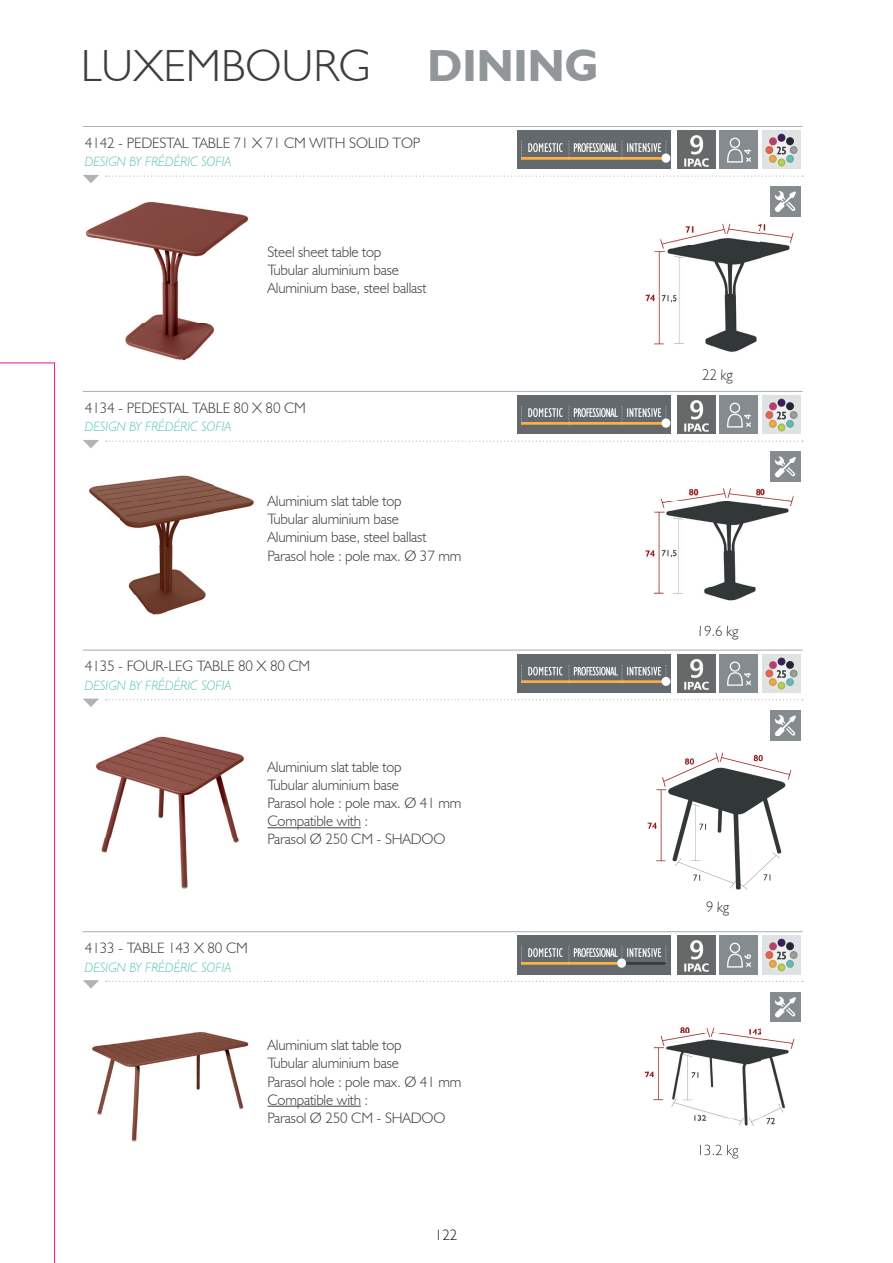
<style>
.page{position:relative;width:893px;height:1263px;background:#fff}
.page>*{position:absolute;margin:0;border:0;box-sizing:border-box;transform-origin:0 0}
.t1{font:300 45px "Humanist 521 BT";color:#3e3e3f}
.t2{font:700 45px "Humanist 521 BT";color:#919699}
.t3{font:300 15px/18px "Humanist 521 BT";letter-spacing:-.01em;color:#3e3e3f}
.t4{font:300 15px "Humanist 521 BT";color:#231f20}
.t5{font:italic 300 13.5px "Humanist 521 BT";color:#5fc5ba}
</style>
<div class="page">
<svg style="left:106px;top:981px;width:697px;height:1px"></svg>
<hr style="left:83px;top:931px;width:720px;height:1px;background:#b2b3b7">
<img style="left:92px;top:1031px;width:157px;height:111px">
<hr style="left:267px;top:1106px;width:94px;height:1px;background:#3e3e3f">
<img style="left:518px;top:936px;width:153px;height:38px">
<img style="left:677px;top:936px;width:38px;height:38px">
<img style="left:720px;top:936px;width:38px;height:38px">
<img style="left:762px;top:936px;width:38px;height:38px">
<img style="left:644px;top:992px;width:157px;height:167px">
<img style="left:700px;top:1145px;width:38px;height:13px">
<img style="left:771px;top:992px;width:29px;height:30px">
<svg style="left:83px;top:980px;width:16px;height:8px"></svg>
<svg style="left:106px;top:699px;width:697px;height:1px"></svg>
<hr style="left:83px;top:649px;width:720px;height:2px;background:#b2b3b7">
<img style="left:95px;top:736px;width:149px;height:153px">
<hr style="left:267px;top:827px;width:94px;height:1px;background:#3e3e3f">
<img style="left:771px;top:710px;width:29px;height:26px">
<img style="left:518px;top:654px;width:153px;height:39px">
<img style="left:677px;top:654px;width:38px;height:39px">
<img style="left:720px;top:654px;width:38px;height:39px">
<img style="left:762px;top:654px;width:38px;height:39px">
<img style="left:647px;top:736px;width:154px;height:170px">
<img style="left:706px;top:901px;width:23px;height:5px">
<svg style="left:83px;top:699px;width:16px;height:8px"></svg>
<svg style="left:106px;top:441px;width:697px;height:1px"></svg>
<hr style="left:83px;top:391px;width:720px;height:1px;background:#b2b3b7">
<img style="left:89px;top:475px;width:165px;height:140px">
<img style="left:771px;top:452px;width:29px;height:7px">
<img style="left:518px;top:396px;width:153px;height:38px">
<img style="left:677px;top:396px;width:38px;height:38px">
<img style="left:720px;top:396px;width:38px;height:38px">
<img style="left:762px;top:396px;width:38px;height:38px">
<img style="left:645px;top:459px;width:156px;height:167px">
<img style="left:700px;top:626px;width:28px;height:3px">
<svg style="left:83px;top:440px;width:16px;height:8px"></svg>
<svg style="left:106px;top:176px;width:697px;height:1px"></svg>
<hr style="left:83px;top:126px;width:720px;height:1px;background:#b2b3b7">
<img style="left:86px;top:201px;width:163px;height:160px">
<img style="left:771px;top:187px;width:29px;height:16px">
<img style="left:518px;top:131px;width:153px;height:38px">
<img style="left:677px;top:131px;width:38px;height:38px">
<img style="left:720px;top:131px;width:38px;height:38px">
<img style="left:762px;top:131px;width:38px;height:38px">
<img style="left:645px;top:203px;width:156px;height:168px">
<img style="left:703px;top:369px;width:30px;height:4px">
<svg style="left:83px;top:175px;width:16px;height:8px"></svg>
<svg style="left:0;top:362px;width:55px;height:901px"></svg>
<h1 class="t1" style="left:81px;top:38px;width:292px">LUXEMBOURG</h1>
<h1 class="t2" style="left:428px;top:38px;width:172px">DINING</h1>
<p class="t3" style="left:85px;top:133px;width:337px">4142 - PEDESTAL TABLE 71 X 71 CM WITH SOLID TOP</p>
<p class="t5" style="left:85px;top:154px;width:149px">DESIGN BY FRÉDÉRIC SOFIA</p>
<p class="t3" style="left:267px;top:242px;width:160px">Steel sheet table top<br>Tubular aluminium base<br>Aluminium base, steel ballast</p>
<p class="t3" style="left:85px;top:398px;width:222px">4134 - PEDESTAL TABLE 80 X 80 CM</p>
<p class="t5" style="left:85px;top:419px;width:149px">DESIGN BY FRÉDÉRIC SOFIA</p>
<p class="t3" style="left:267px;top:492px;width:195px">Aluminium slat table top<br>Tubular aluminium base<br>Aluminium base, steel ballast<br>Parasol hole : pole max. Ø 37 mm</p>
<p class="t3" style="left:85px;top:657px;width:227px">4135 - FOUR-LEG TABLE 80 X 80 CM</p>
<p class="t5" style="left:85px;top:677px;width:149px">DESIGN BY FRÉDÉRIC SOFIA</p>
<p class="t3" style="left:267px;top:758px;width:195px">Aluminium slat table top<br>Tubular aluminium base<br>Parasol hole : pole max. Ø 41 mm<br>Compatible with :<br>Parasol Ø 250 CM - SHADOO</p>
<p class="t3" style="left:85px;top:938px;width:164px">4133 - TABLE 143 X 80 CM</p>
<p class="t5" style="left:85px;top:959px;width:149px">DESIGN BY FRÉDÉRIC SOFIA</p>
<p class="t3" style="left:267px;top:1036px;width:195px">Aluminium slat table top<br>Tubular aluminium base<br>Parasol hole : pole max. Ø 41 mm<br>Compatible with :<br>Parasol Ø 250 CM - SHADOO</p>
<p class="t4" style="left:435px;top:1226px;width:24px">122</p>
<p class="t3" style="left:702px;top:365px;width:32px">22 kg</p>
<p class="t3" style="left:696px;top:622px;width:43px">19.6 kg</p>
<p class="t3" style="left:706px;top:897px;width:25px">9 kg</p>
</div>
